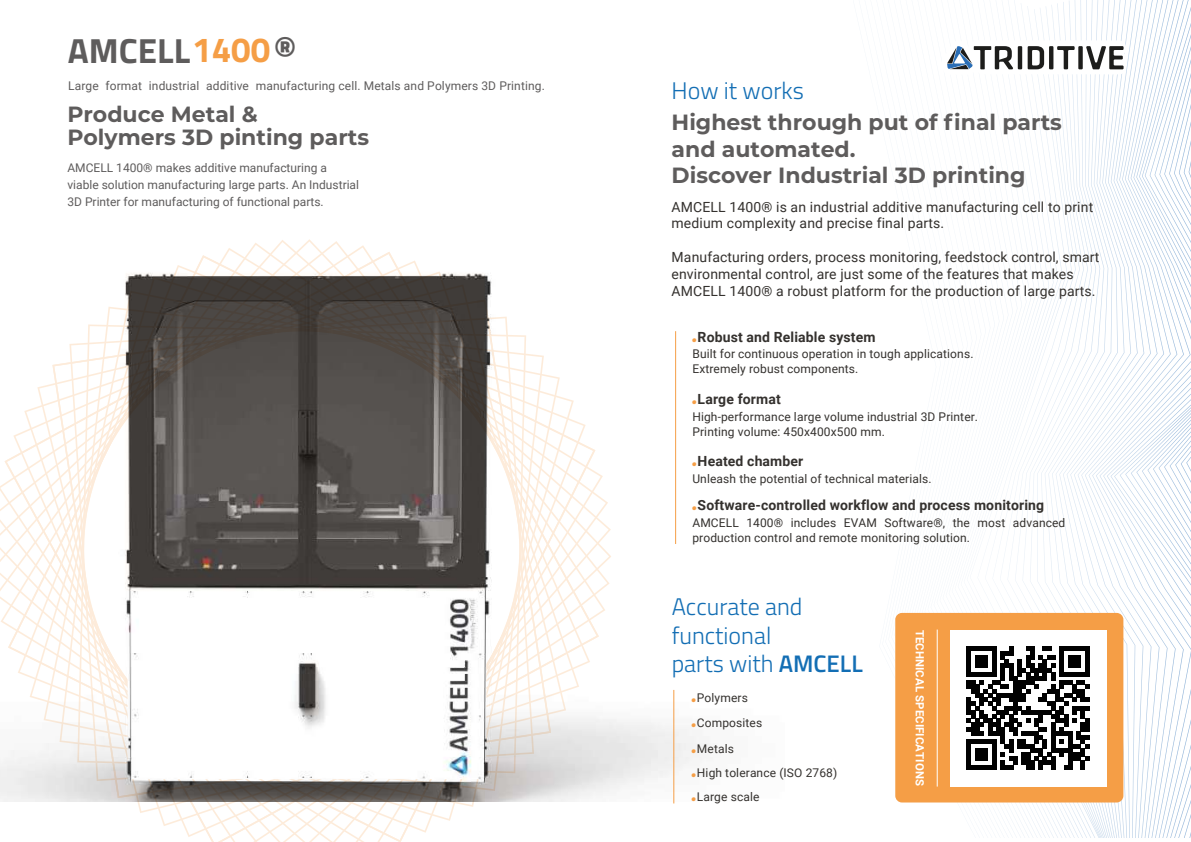
<style>
.page{position:relative;width:1191px;height:842px;background:#fff}
.page>*{position:absolute;margin:0;border:0;box-sizing:border-box;transform-origin:0 0}
.t1{font:700 34.9px "Titillium Web";color:#5e5c5c}
.t2{font:300 24px/28.8px "Titillium Web";color:#136eb4}
.t3{font:700 22px/26.4px "Montserrat";color:#5e5c5c}
.t4{font:14px/16.8px "Roboto";letter-spacing:.01em;color:#34312e}
.t5{font:700 14px "Roboto";letter-spacing:.01em;color:#34312e}
.t6{font:12px/14.4px "Roboto";letter-spacing:.01em;color:#34312e}
.t7{font:12px/16.8px "Roboto";color:#5e5c5c}
.t8{font:700 11.4px "Roboto";letter-spacing:.01em;color:#fff}
.s1{color:#f59e46}
.s2{font-style:italic}
.s3{font-family:"Montserrat";font-style:italic;font-size:20px;color:#f59e46}
.s4{font-weight:600}
.s5{font-family:"Montserrat";font-weight:700;font-style:italic;font-size:20px;color:#f59e46}
</style>
<div class="page">
<svg style="left:1184px;top:0;width:6px;height:838px"></svg>
<svg style="left:1177px;top:0;width:7px;height:838px"></svg>
<svg style="left:1170px;top:0;width:7px;height:838px"></svg>
<svg style="left:1164px;top:0;width:6px;height:838px"></svg>
<svg style="left:1157px;top:0;width:7px;height:838px"></svg>
<svg style="left:1150px;top:0;width:7px;height:838px"></svg>
<svg style="left:1144px;top:0;width:6px;height:838px"></svg>
<svg style="left:1137px;top:0;width:7px;height:838px"></svg>
<svg style="left:1131px;top:0;width:6px;height:838px"></svg>
<svg style="left:1124px;top:0;width:7px;height:838px"></svg>
<svg style="left:1121px;top:13px;width:3px;height:825px"></svg>
<svg style="left:1097px;top:9px;width:4px;height:829px"></svg>
<svg style="left:1093px;top:21px;width:4px;height:817px"></svg>
<svg style="left:1089px;top:3px;width:4px;height:835px"></svg>
<svg style="left:1084px;top:0;width:5px;height:838px"></svg>
<svg style="left:1080px;top:0;width:4px;height:838px"></svg>
<svg style="left:1076px;top:39px;width:4px;height:799px"></svg>
<svg style="left:1072px;top:0;width:4px;height:838px"></svg>
<svg style="left:1068px;top:1px;width:4px;height:837px"></svg>
<svg style="left:1064px;top:14px;width:4px;height:824px"></svg>
<svg style="left:1060px;top:2px;width:4px;height:836px"></svg>
<svg style="left:1056px;top:3px;width:4px;height:835px"></svg>
<svg style="left:1052px;top:9px;width:4px;height:829px"></svg>
<svg style="left:1048px;top:5px;width:4px;height:833px"></svg>
<svg style="left:1044px;top:8px;width:4px;height:830px"></svg>
<svg style="left:1040px;top:8px;width:4px;height:830px"></svg>
<svg style="left:1036px;top:22px;width:4px;height:816px"></svg>
<svg style="left:947px;top:40px;width:179px;height:35px"></svg>
<img style="left:611px;top:331px;width:98px;height:470px">
<svg style="left:0;top:240px;width:611px;height:562px"></svg>
<svg style="left:8px;top:255px;width:587px;height:587px"></svg>
<svg style="left:52px;top:300px;width:499px;height:498px"></svg>
<hr style="left:675px;top:331px;width:1px;height:213px;background:#f59e46">
<div style="left:895px;top:613px;width:228px;height:189px;background:#f59e46;border-radius:7px"></div>
<hr style="left:673px;top:690px;width:1px;height:113px;background:#f59e46">
<hr style="left:936px;top:629px;width:1px;height:157px;background:#fff">
<div style="left:950px;top:630px;width:156px;height:156px;background:#fff"></div>
<svg style="left:966px;top:647px;width:123px;height:122px"></svg>
<h1 class="t1" style="left:68px;top:25px;width:226px">AMCELL <span class="s1">1400</span><span class="s2">®</span></h1>
<p class="t7" style="left:68px;top:77px;width:478px">Large format industrial additive manufacturing cell. Metals and Polymers 3D Printing.</p>
<h3 class="t3" style="left:67px;top:101px;width:303px;line-height:23.6px">Produce Metal &amp;<br>Polymers 3D pinting parts</h3>
<p class="t7" style="left:67px;top:159px;width:293px">AMCELL 1400® makes additive manufacturing a viable solution manufacturing large parts. An Industrial<br>3D Printer for manufacturing of functional parts.</p>
<h2 class="t2" style="left:671px;top:75px;width:134px">How it works</h2>
<h3 class="t3" style="left:671px;top:108px;width:392px">Highest through put of final parts and automated.<br>Discover Industrial 3D printing</h3>
<p class="t4" style="left:671px;top:198px;width:423px">AMCELL 1400® is an industrial additive manufacturing cell to print medium complexity and precise final parts.</p>
<p class="t4" style="left:671px;top:248px;width:429px">Manufacturing orders, process monitoring, feedstock control, smart environmental control, are just some of the features that makes<br>AMCELL 1400® a robust platform for the production of large parts.</p>
<p class="t5" style="left:692px;top:327px;width:185px"><span class="s3">.</span>Robust and Reliable system</p>
<p class="t6" style="left:692px;top:346px;width:282px">Built for continuous operation in tough applications.<br>Extremely robust components.</p>
<p class="t5" style="left:692px;top:390px;width:90px"><span class="s3">.</span>Large format</p>
<p class="t6" style="left:692px;top:409px;width:287px">High-performance large volume industrial 3D Printer.<br>Printing volume: 450x400x500 mm.</p>
<p class="t5" style="left:692px;top:451px;width:112px"><span class="s3">.</span>Heated chamber</p>
<p class="t6" style="left:692px;top:471px;width:241px">Unleash the potential of technical materials.</p>
<p class="t5" style="left:692px;top:496px;width:353px"><span class="s3">.</span>Software-controlled workflow and process monitoring</p>
<p class="t6" style="left:692px;top:515px;width:374px">AMCELL 1400® includes EVAM Software®, the most advanced production control and remote monitoring solution.</p>
<h2 class="t2" style="left:671px;top:591px;width:192px">Accurate and functional<br>parts with <span class="s4">AMCELL</span></h2>
<p class="t6" style="left:691px;top:685px;width:72px;line-height:24.6px"><span class="s5">.</span>Polymers <span class="s5">.</span>Composites</p>
<p class="t6" style="left:691px;top:736px;width:147px;line-height:24.2px"><span class="s5">.</span>Metals<br><span class="s5">.</span>High tolerance (ISO 2768) <span class="s5">.</span>Large scale</p>
<p class="t8" style="left:928px;top:629px;width:158px;rotate:90deg">TECHNICAL SPECIFICATIONS</p>
</div>
